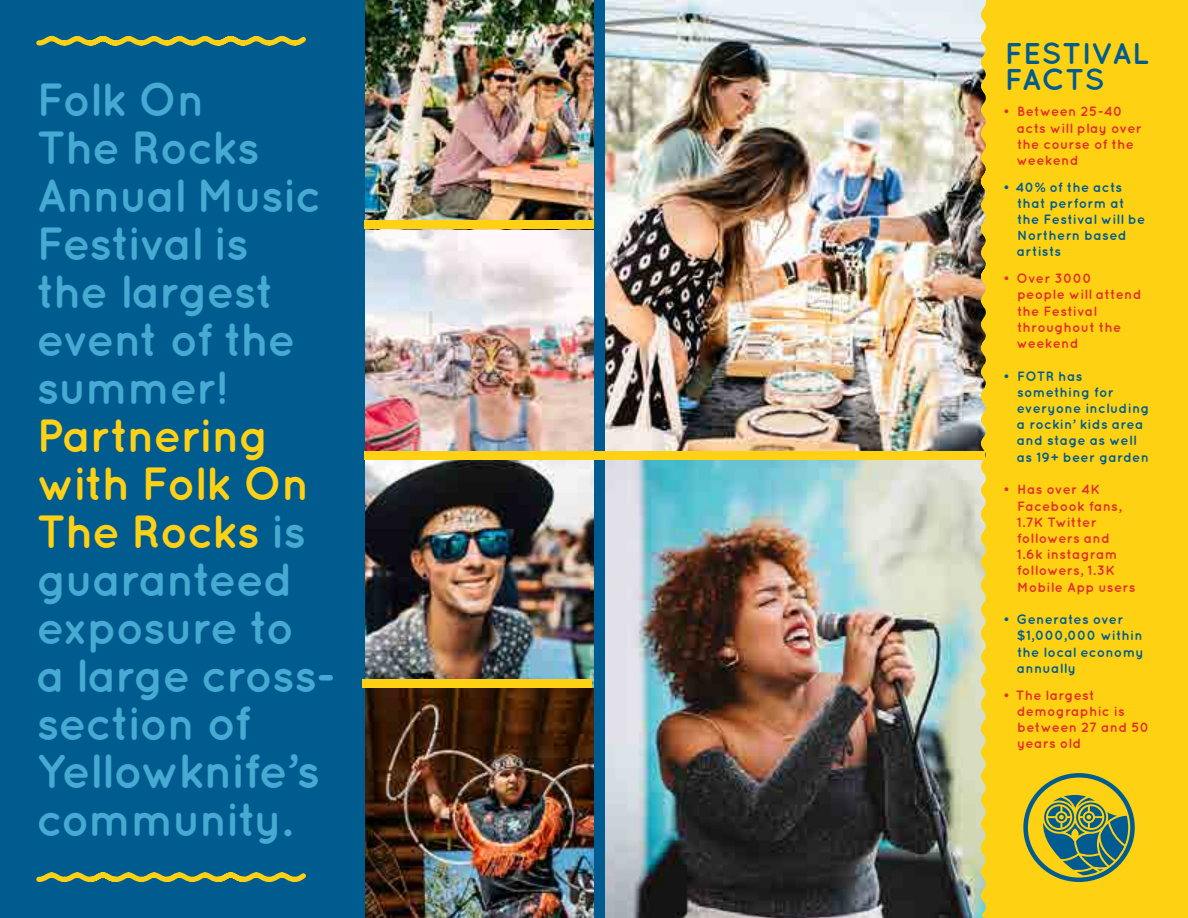
<style>
.page{position:relative;width:1188px;height:918px;background:#fff}
.page>*{position:absolute;margin:0;border:0;box-sizing:border-box;transform-origin:0 0}
.t1{font:700 48px "Quicksand";letter-spacing:-.035em;color:#47aad3}
.t2{font:700 46.5px/48px "Quicksand";letter-spacing:-.035em;color:#47aad3}
.t3{font:700 30px/25.5px "Quicksand";letter-spacing:.005em;color:#005b90}
.t4{font:700 13.5px/16.2px "Quicksand";letter-spacing:.02em;color:#e32e29}
.t5{font:700 13.5px/16.2px "Quicksand";letter-spacing:.02em;color:#005b90}
.s1{color:#fed115}
.s2{font-size:48px}
</style>
<div class="page">
<img style="left:364px;top:0;width:230px;height:918px">
<div style="left:0;top:0;width:364px;height:918px;background:#005c8f"></div>
<svg style="left:36px;top:36px;width:270px;height:846px"></svg>
<img style="left:605px;top:460px;width:372px;height:458px">
<img style="left:605px;top:0;width:372px;height:452px">
<div style="left:986px;top:0;width:202px;height:918px;background:#fed112"></div>
<img style="left:977px;top:0;width:9px;height:918px">
<svg style="left:1023px;top:773px;width:112px;height:109px"></svg>
<div style="left:594px;top:0;width:11px;height:918px;background:#005b90"></div>
<div style="left:364px;top:220px;width:230px;height:10px;background:#fed115"></div>
<div style="left:364px;top:452px;width:622px;height:8px;background:#fed115"></div>
<div style="left:362px;top:680px;width:230px;height:8px;background:#fed115"></div>
<h2 class="t2" style="left:36px;top:74px;width:287px">Folk On<br>The Rocks<br>Annual Music<br>Festival is the largest event of the summer!</h2>
<h2 class="t2" style="left:36px;top:410px;width:300px"><span class="s1">Partnering with Folk On<br>The Rocks</span> is guaranteed exposure to a large cross&shy;section <span class="s2">of</span></h2>
<h1 class="t1" style="left:36px;top:743px;width:285px">Yellowknife’s</h1>
<h2 class="t2" style="left:36px;top:794px;width:257px">community.</h2>
<h3 class="t3" style="left:1005px;top:40px;width:145px">FESTIVAL<br>FACTS</h3>
<p class="t4" style="left:1016px;top:103px;width:127px;text-indent:-13px">• Between 25-40 acts will play over the course of the weekend</p>
<p class="t5" style="left:1017px;top:178px;width:130px;text-indent:-14px">• 40% of the acts that perform at the Festival will be<br>Northern based artists</p>
<p class="t4" style="left:1016px;top:270px;width:127px;text-indent:-13px">• Over 3000 people will attend the Festival throughout the weekend</p>
<p class="t5" style="left:1017px;top:367px;width:134px;text-indent:-14px">• FOTR has something for everyone including a rockin’ kids area and stage as well as 19+ beer garden</p>
<p class="t4" style="left:1017px;top:481px;width:120px;text-indent:-14px">• Has over 4K<br>Facebook fans,<br>1.7K Twitter followers and<br>1.6k instagram followers, 1.3K<br>Mobile App users</p>
<p class="t5" style="left:1017px;top:611px;width:128px;text-indent:-14px">• Generates over $1,000,000 within the local economy annually</p>
<p class="t4" style="left:1017px;top:686px;width:134px;text-indent:-14px">• The largest demographic is between 27 and 50 years old</p>
</div>
